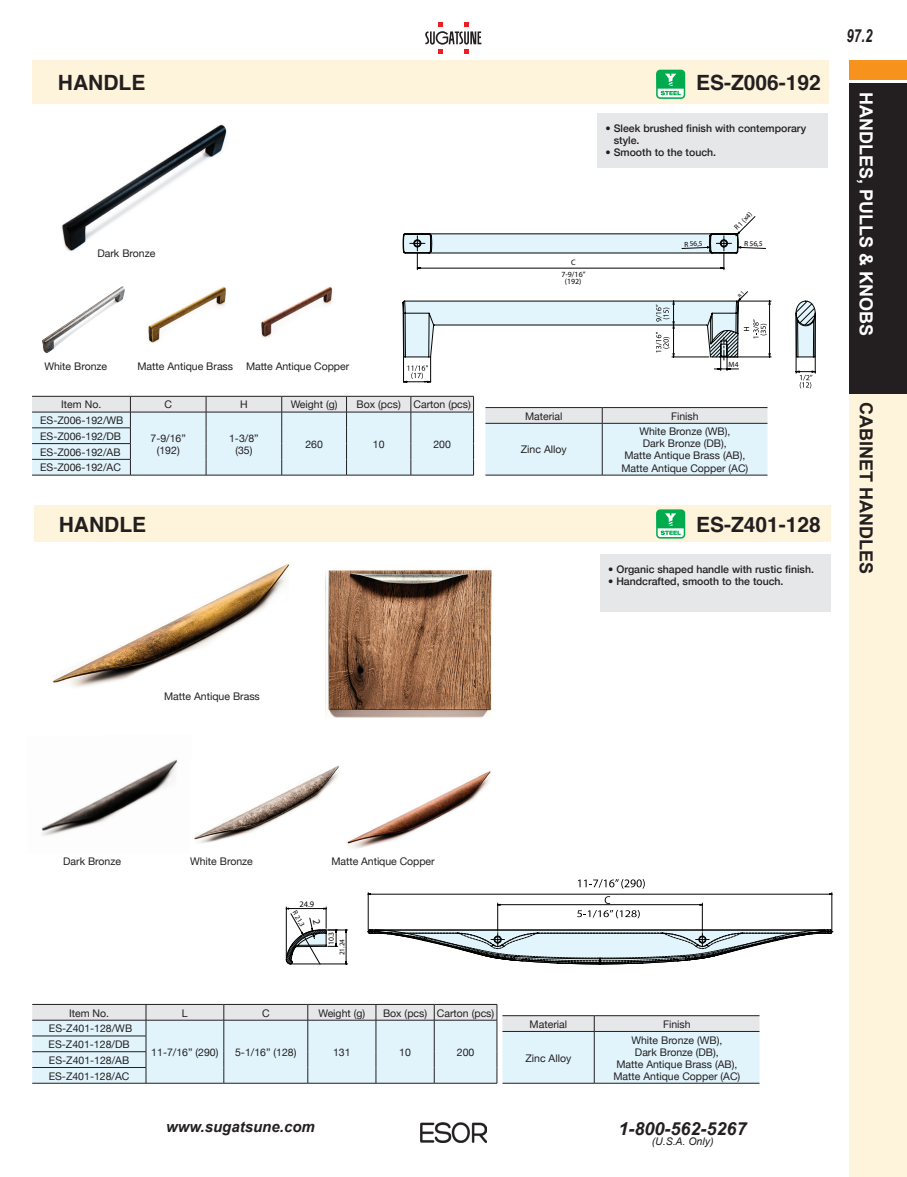
<style>
.page{position:relative;width:907px;height:1177px;background:#fff}
.page>*{position:absolute;margin:0;border:0;box-sizing:border-box;transform-origin:0 0}
.t1{font:700 21px "Helvetica";color:#231f20}
.t2{font:700 18px "Arial";color:#fff}
.t3{font:italic 700 18px "Arial";color:#231f20}
.t4{font:700 18px "Arial";color:#231f20}
.t5{font:italic 700 18px "Arial Narrow";color:#231f20;scale:.9 1}
.t6{font:italic 700 15px "Arial";color:#231f20}
.t7{font:10.5px/12px "Helvetica Neue";color:#231f20;text-align:center}
.t8{font:500 10.5px/12px "Helvetica Neue";color:#231f20}
.t9{font:italic 10.5px "Arial";color:#231f20}
.t10{font:8.55px "Arial";color:#040503}
.t11{font:7.95px/7.4px "Myriad Pro";color:#040503;text-align:center}
.t12{font:7.65px "Arial";color:#040503}
.t13{font:7.5px "Arial";color:#040503}
.t14{font:7.35px "Arial";color:#040503}
.t15{font:7.2px "Arial";color:#040503}
.t16{font:7.05px "Arial";color:#040503}
.t17{font:5.55px "Arial Unicode MS";color:#040503}
.t18{font:3.75px/3.4px "Arial";color:#040503}
</style>
<div class="page">
<div style="left:848px;top:60px;width:58px;height:20px;background:#f7931d"></div>
<div style="left:848px;top:394px;width:58px;height:782px;background:#fef4db"></div>
<svg style="left:425px;top:22px;width:56px;height:32px"></svg>
<img style="left:420px;top:1122px;width:66px;height:19px">
<img style="left:53px;top:564px;width:237px;height:123px">
<img style="left:41px;top:759px;width:136px;height:77px">
<hr style="left:267px;top:1176px;width:573px;height:1px;background:#040503">
<hr style="left:906px;top:873px;width:1px;height:144px;background:#040503">
<div style="left:599px;top:554px;width:231px;height:57px;background:#e6e7e9"></div>
<img style="left:325px;top:569px;width:167px;height:149px">
<img style="left:347px;top:771px;width:144px;height:78px">
<img style="left:194px;top:766px;width:145px;height:77px">
<div style="left:34px;top:505px;width:796px;height:37px;background:#fef4db"></div>
<div style="left:656px;top:509px;width:29px;height:29px;border:2px solid #00ab4d;border-radius:3px"></div>
<svg style="left:656px;top:510px;width:28px;height:25px"></svg>
<div style="left:32px;top:60px;width:796px;height:44px;background:#fef4db"></div>
<svg style="left:32px;top:396px;width:442px;height:79px;background:#d8e6ed"></svg>
<hr style="left:32px;top:475px;width:98px;height:1px;background:#231f20">
<hr style="left:130px;top:475px;width:76px;height:1px;background:#231f20">
<hr style="left:206px;top:475px;width:76px;height:1px;background:#231f20">
<hr style="left:282px;top:475px;width:64px;height:1px;background:#231f20">
<hr style="left:346px;top:475px;width:65px;height:1px;background:#231f20">
<hr style="left:411px;top:475px;width:62px;height:1px;background:#231f20">
<div style="left:597px;top:113px;width:230px;height:54px;background:#e6e7e9"></div>
<svg style="left:485px;top:407px;width:282px;height:68px;background:#ddebf2"></svg>
<hr style="left:485px;top:423px;width:117px;height:1px;background:#231f20">
<hr style="left:602px;top:423px;width:165px;height:1px;background:#231f20">
<hr style="left:602px;top:423px;width:1px;height:52px;background:#231f20">
<hr style="left:485px;top:475px;width:117px;height:1px;background:#231f20">
<hr style="left:602px;top:475px;width:165px;height:1px;background:#231f20">
<svg style="left:656px;top:70px;width:28px;height:28px"></svg>
<div style="left:656px;top:70px;width:29px;height:29px;border:2px solid #00ab4d;border-radius:3px"></div>
<svg style="left:656px;top:70px;width:28px;height:25px"></svg>
<img style="left:62px;top:124px;width:165px;height:127px">
<img style="left:42px;top:286px;width:80px;height:67px">
<img style="left:261px;top:286px;width:72px;height:52px">
<img style="left:148px;top:286px;width:78px;height:57px">
<div style="left:848px;top:83px;width:58px;height:311px;background:#231f20"></div>
<svg style="left:32px;top:879px;width:802px;height:204px"></svg>
<svg style="left:402px;top:216px;width:414px;height:172px"></svg>
<h1 class="t1" style="left:58px;top:65px;width:89px">HANDLE</h1>
<h1 class="t1" style="left:695px;top:66px;width:126px">ES-Z006-192</h1>
<p class="t8" style="left:613px;top:121px;width:194px;text-indent:-8px">• Sleek brushed finish with contemporary style.</p>
<p class="t8" style="left:605px;top:145px;width:112px">• Smooth to the touch.</p>
<p class="t14" style="left:731px;top:225px;width:23px;rotate:-45deg">R 1 (x4)</p>
<p class="t7" style="left:97px;top:248px;width:59px">Dark Bronze</p>
<p class="t11" style="left:571px;top:259px;width:6px">C</p>
<p class="t11" style="left:561px;top:270px;width:26px">7-9/16” (192)</p>
<p class="t14" style="left:684px;top:239px;width:20px;rotate:-2deg">R 56,5</p>
<p class="t13" style="left:744px;top:239px;width:20px;rotate:2deg">R 56,5</p>
<p class="t7" style="left:44px;top:360px;width:64px">White Bronze</p>
<p class="t7" style="left:137px;top:360px;width:213px">Matte Antique Brass Matte Antique Copper</p>
<p class="t12" style="left:728px;top:360px;width:12px">M4</p>
<p class="t7" style="left:61px;top:399px;width:42px">Item No.</p>
<p class="t7" style="left:164px;top:399px;width:9px">C</p>
<p class="t7" style="left:240px;top:399px;width:9px">H</p>
<p class="t7" style="left:291px;top:399px;width:48px">Weight (g)</p>
<p class="t7" style="left:356px;top:399px;width:116px">Box (pcs) Carton (pcs)</p>
<p class="t7" style="left:40px;top:415px;width:85px">ES-Z006-192/WB</p>
<p class="t7" style="left:150px;top:432px;width:37px">7-9/16” (192)</p>
<p class="t7" style="left:229px;top:432px;width:31px">1-3/8” (35)</p>
<p class="t7" style="left:305px;top:438px;width:19px">260</p>
<p class="t7" style="left:373px;top:438px;width:13px">10</p>
<p class="t7" style="left:433px;top:438px;width:19px">200</p>
<p class="t7" style="left:40px;top:429px;width:82px;line-height:15.8px;text-align:justify">ES-Z006-192/DB ES-Z006-192/AB ES-Z006-192/AC</p>
<p class="t7" style="left:525px;top:410px;width:39px">Material</p>
<p class="t7" style="left:671px;top:410px;width:29px">Finish</p>
<p class="t7" style="left:520px;top:444px;width:47px">Zinc Alloy</p>
<p class="t7" style="left:621px;top:426px;width:128px">White Bronze (WB),<br>Dark Bronze (DB),<br>Matte Antique Brass (AB),<br>Matte Antique Copper (AC)</p>
<p class="t17" style="left:621px;top:454px;width:17px">Fecha</p>
<p class="t18" style="left:655px;top:457px;width:72px">Tolerancias generales según ISO 2768 (media)</p>
<p class="t17" style="left:618px;top:463px;width:24px">20-03-00</p>
<p class="t18" style="left:647px;top:466px;width:8px;text-align:center">&gt;0,5 &lt;3</p>
<p class="t18" style="left:660px;top:466px;width:6px">&gt;3 &lt;6</p>
<p class="t18" style="left:670px;top:466px;width:8px">&gt;6 &lt;30</p>
<p class="t18" style="left:681px;top:466px;width:9px">&gt;30 &lt;120</p>
<p class="t18" style="left:692px;top:466px;width:9px">&gt;120 &lt;400</p>
<p class="t18" style="left:703px;top:466px;width:11px">&gt;400 &lt;1000</p>
<p class="t18" style="left:715px;top:466px;width:11px">&gt;1000 &lt;2000</p>
<p class="t18" style="left:730px;top:466px;width:11px">&gt;2000 &lt;4000</p>
<h1 class="t1" style="left:59px;top:507px;width:89px">HANDLE</h1>
<h1 class="t1" style="left:695px;top:507px;width:126px">ES-Z401-128</h1>
<p class="t8" style="left:608px;top:562px;width:207px">• Organic shaped handle with rustic finish.</p>
<p class="t8" style="left:608px;top:574px;width:177px">• Handcrafted, smooth to the touch.</p>
<h2 class="t5" style="left:846px;top:22px;width:30px">97.2</h2>
<h2 class="t2" style="left:877px;top:92px;width:246px;rotate:90deg">HANDLES, PULLS &amp; KNOBS</h2>
<h2 class="t4" style="left:877px;top:402px;width:173px;rotate:90deg">CABINET HANDLES</h2>
<p class="t7" style="left:164px;top:690px;width:97px">Matte Antique Brass</p>
<p class="t7" style="left:63px;top:856px;width:59px">Dark Bronze</p>
<p class="t7" style="left:190px;top:856px;width:64px">White Bronze</p>
<p class="t10" style="left:299px;top:898px;width:16px">24.9</p>
<p class="t16" style="left:298px;top:908px;width:19px;rotate:60deg">R 21,3</p>
<p class="t7" style="left:331px;top:856px;width:105px">Matte Antique Copper</p>
<p class="t12" style="left:326px;top:945px;width:15px;rotate:-90deg">10.3</p>
<p class="t15" style="left:337px;top:955px;width:18px;rotate:-90deg">21.24</p>
<p class="t7" style="left:69px;top:1007px;width:42px">Item No.</p>
<p class="t7" style="left:182px;top:1007px;width:7px">L</p>
<p class="t7" style="left:262px;top:1007px;width:9px">C</p>
<p class="t7" style="left:318px;top:1007px;width:48px">Weight (g)</p>
<p class="t7" style="left:383px;top:1007px;width:113px">Box (pcs) Carton (pcs)</p>
<p class="t7" style="left:49px;top:1023px;width:85px">ES-Z401-128/WB</p>
<p class="t7" style="left:151px;top:1046px;width:69px">11-7/16” (290)</p>
<p class="t7" style="left:235px;top:1046px;width:63px">5-1/16” (128)</p>
<p class="t7" style="left:333px;top:1046px;width:19px">131</p>
<p class="t7" style="left:399px;top:1046px;width:13px">10</p>
<p class="t7" style="left:456px;top:1046px;width:19px">200</p>
<p class="t7" style="left:49px;top:1036px;width:82px;line-height:15.8px;text-align:justify">ES-Z401-128/DB ES-Z401-128/AB ES-Z401-128/AC</p>
<h3 class="t6" style="left:166px;top:1116px;width:150px">www.sugatsune.com</h3>
<p class="t7" style="left:529px;top:1018px;width:39px">Material</p>
<p class="t7" style="left:663px;top:1018px;width:29px">Finish</p>
<p class="t7" style="left:525px;top:1052px;width:47px">Zinc Alloy</p>
<p class="t7" style="left:613px;top:1034px;width:128px">White Bronze (WB),<br>Dark Bronze (DB),<br>Matte Antique Brass (AB),<br>Matte Antique Copper (AC)</p>
<h2 class="t3" style="left:618px;top:1117px;width:130px">1-800-562-5267</h2>
<p class="t9" style="left:651px;top:1134px;width:63px">(U.S.A. Only)</p>
</div>
